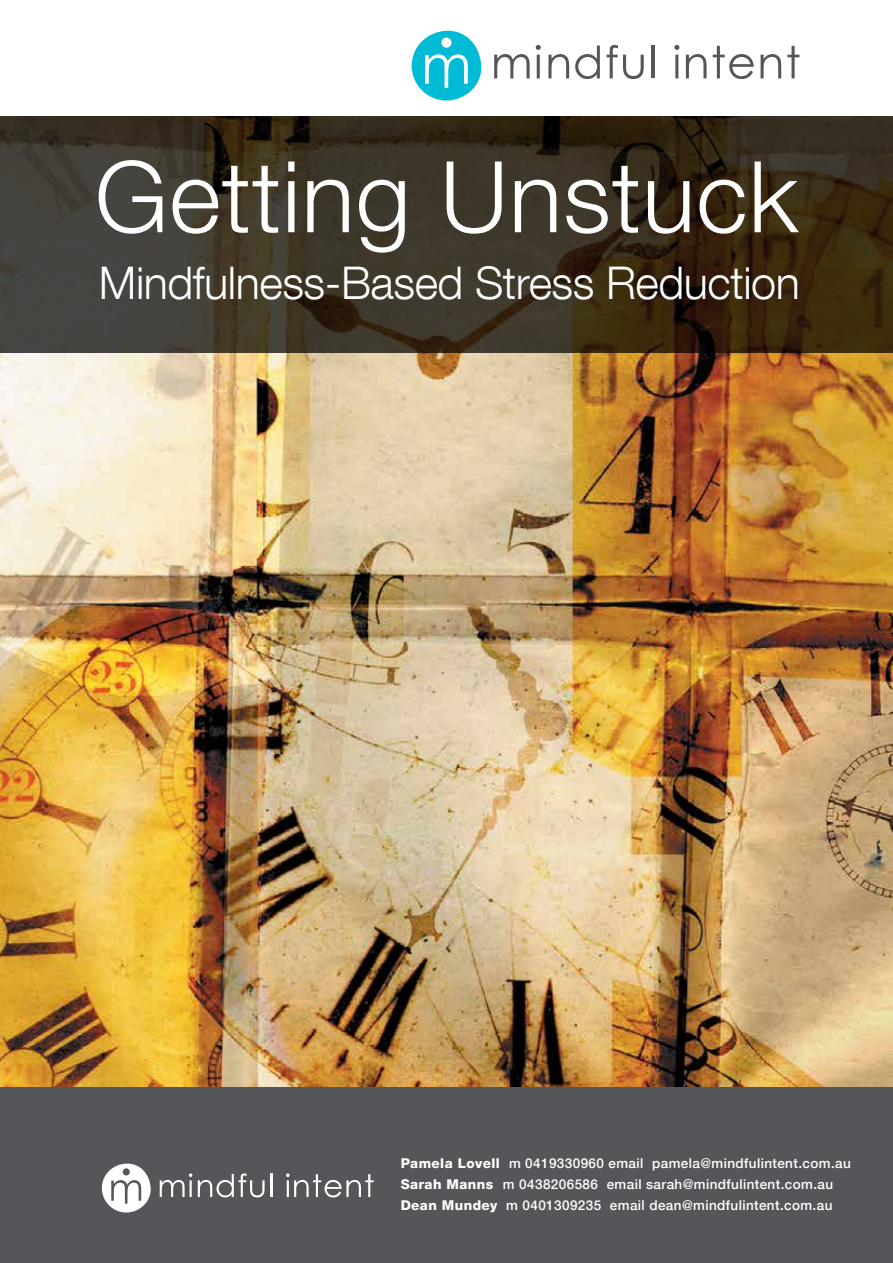
<style>
.page{position:relative;width:893px;height:1263px;background:#fff}
.page>*{position:absolute;margin:0;border:0;box-sizing:border-box;transform-origin:0 0}
.t1{font:300 99px "Helvetica Neue LT Com";letter-spacing:.01em;color:#fff}
.t2{font:300 45px "Helvetica Neue LT Com";letter-spacing:-.01em;color:#fff}
.t3{font:500 13.5px/21px "Helvetica Neue LT Com";letter-spacing:.03em;color:#fff}
.s1{font-weight:800}
</style>
<div class="page">
<img style="left:0;top:352px;width:893px;height:735px">
<div style="left:0;top:1087px;width:893px;height:176px;background:#55565a"></div>
<svg style="left:0;top:116px;width:893px;height:236px;background:#3a3122"></svg>
<svg style="left:160px;top:1173px;width:32px;height:24px"></svg>
<svg style="left:198px;top:1173px;width:67px;height:24px"></svg>
<hr style="left:270px;top:1174px;width:2px;height:23px;background:#fff">
<svg style="left:286px;top:1173px;width:88px;height:24px"></svg>
<svg style="left:102px;top:1163px;width:49px;height:49px"></svg>
<svg style="left:412px;top:30px;width:70px;height:71px"></svg>
<svg style="left:494px;top:54px;width:36px;height:24px"></svg>
<svg style="left:536px;top:45px;width:5px;height:33px"></svg>
<svg style="left:548px;top:54px;width:21px;height:24px"></svg>
<svg style="left:575px;top:45px;width:25px;height:34px"></svg>
<svg style="left:607px;top:45px;width:37px;height:34px"></svg>
<hr style="left:651px;top:45px;width:4px;height:33px;background:#55565a">
<svg style="left:674px;top:45px;width:5px;height:33px"></svg>
<svg style="left:686px;top:54px;width:20px;height:24px"></svg>
<svg style="left:713px;top:46px;width:41px;height:33px"></svg>
<svg style="left:760px;top:54px;width:21px;height:24px"></svg>
<svg style="left:787px;top:46px;width:12px;height:32px"></svg>
<div style="left:441px;top:38px;width:10px;height:10px;background:#fff;border-radius:50%"></div>
<h1 class="t1" style="left:95px;top:136px;width:705px">Getting Unstuck</h1>
<h2 class="t2" style="left:99px;top:255px;width:703px">Mindfulness-Based Stress Reduction</h2>
<p class="t3" style="left:401px;top:1153px;width:452px"><span class="s1">Pamela Lovell</span> m 0419330960 email pamela@mindfulintent.com.au<br><span class="s1">Sarah Manns</span> m 0438206586 email sarah@mindfulintent.com.au<br><span class="s1">Dean Mundey</span> m 0401309235 email dean@mindfulintent.com.au</p>
</div>
